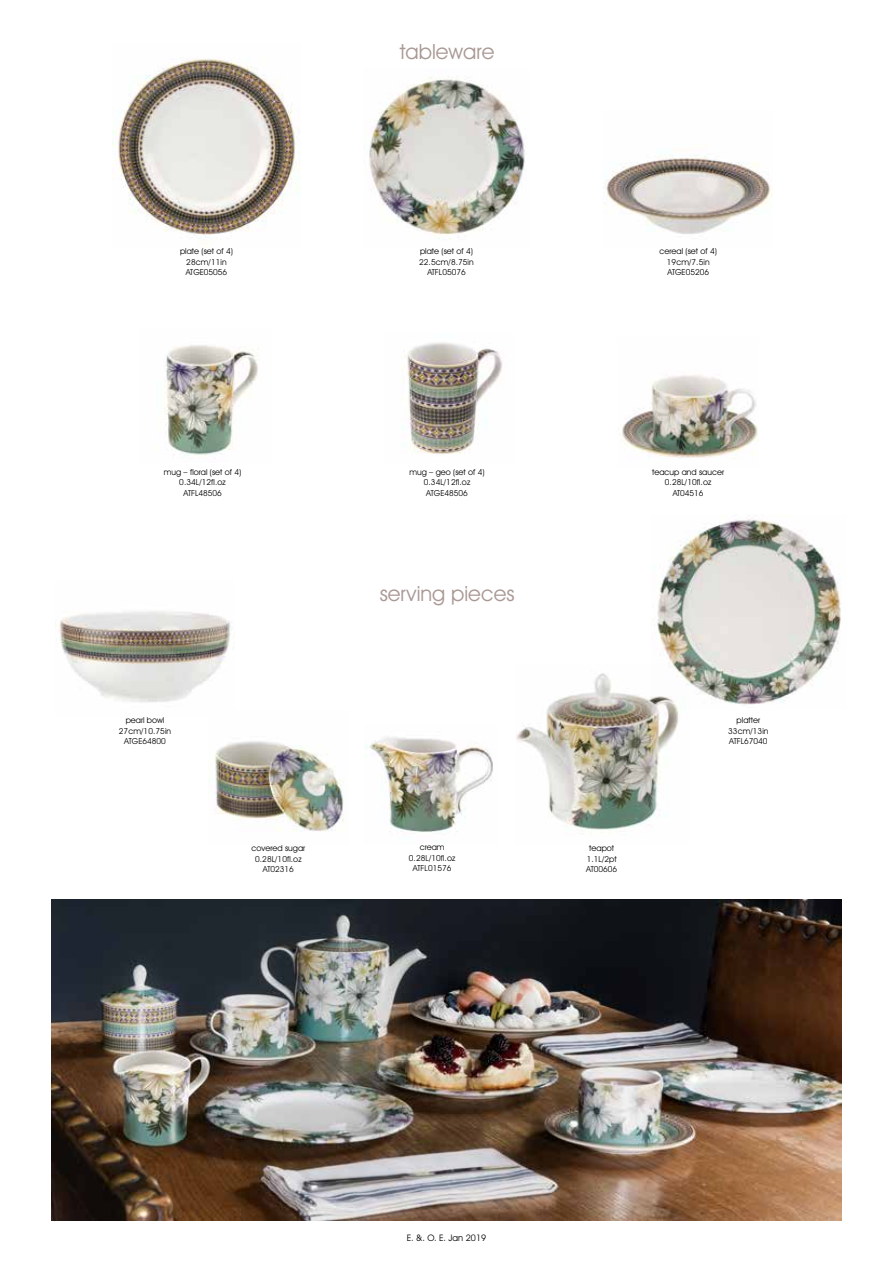
<style>
.page{position:relative;width:893px;height:1263px;background:#fff}
.page>*{position:absolute;margin:0;border:0;box-sizing:border-box;transform-origin:0 0}
.t1{font:21px "Avant Garde IT Cby BT";color:#a99893}
.t2{font:9px "Avant Garde IT Cby BT";color:#000}
.t3{font:8.25px/10.5px "Avant Garde IT Cby BT";color:#000;text-align:center}
</style>
<div class="page">
<img style="left:113px;top:57px;width:187px;height:181px">
<img style="left:367px;top:77px;width:158px;height:163px">
<img style="left:604px;top:155px;width:168px;height:79px">
<img style="left:164px;top:345px;width:95px;height:110px">
<img style="left:59px;top:611px;width:173px;height:92px">
<img style="left:214px;top:741px;width:130px;height:91px">
<img style="left:366px;top:737px;width:127px;height:97px">
<img style="left:516px;top:673px;width:163px;height:161px">
<img style="left:651px;top:519px;width:190px;height:190px">
<img style="left:401px;top:342px;width:102px;height:112px">
<img style="left:622px;top:375px;width:136px;height:84px">
<img style="left:51px;top:900px;width:791px;height:320px">
<h1 class="t1" style="left:400px;top:38px;width:96px">tableware</h1>
<p class="t3" style="left:180px;top:246px;width:54px">plate (set of 4)<br>28cm/11in<br>ATGE05056</p>
<p class="t3" style="left:419px;top:246px;width:56px">plate (set of 4)<br>22.5cm/8.75in<br>ATFL05076</p>
<p class="t3" style="left:659px;top:246px;width:59px">cereal (set of 4)<br>19cm/7.5in<br>ATGE05206</p>
<p class="t3" style="left:164px;top:467px;width:79px">mug – floral (set of 4)<br>0.34L/12fl.oz<br>ATFL48506</p>
<p class="t3" style="left:409px;top:467px;width:77px">mug – geo (set of 4)<br>0.34L/12fl.oz<br>ATGE48506</p>
<p class="t3" style="left:652px;top:467px;width:73px">teacup and saucer<br>0.28L/10fl.oz<br>AT04516</p>
<h1 class="t1" style="left:380px;top:581px;width:136px">serving pieces</h1>
<p class="t3" style="left:119px;top:715px;width:54px">pearl bowl<br>27cm/10.75in<br>ATGE64800</p>
<p class="t3" style="left:252px;top:843px;width:55px">covered sugar<br>0.28L/10fl.oz<br>AT02316</p>
<p class="t3" style="left:409px;top:842px;width:48px">cream<br>0.28L/10fl.oz<br>ATFL01576</p>
<p class="t3" style="left:586px;top:843px;width:32px">teapot<br>1.1L/2pt<br>AT00606</p>
<p class="t3" style="left:728px;top:715px;width:42px">platter<br>33cm/13in<br>ATFL67040</p>
<p class="t2" style="left:407px;top:1232px;width:81px">E. &amp;. O. E. Jan 2019</p>
</div>
